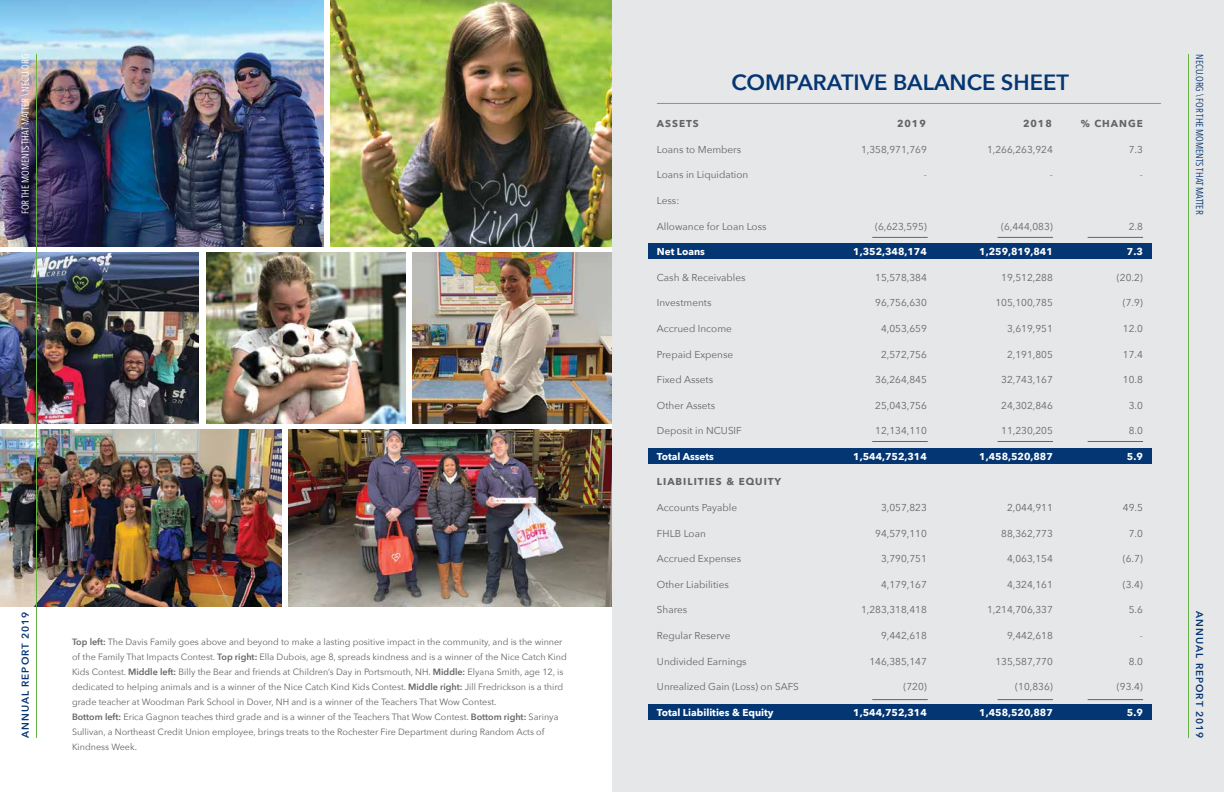
<style>
.page{position:relative;width:1224px;height:792px;background:#fff}
.page>*{position:absolute;margin:0;border:0;box-sizing:border-box;transform-origin:0 0}
.t1{font:600 22px "Avenir Next";color:#043673}
.t2{font:10px "Avenir Next";color:#636466}
.t3{font:700 10px "Avenir Next";color:#fff}
.t4{font:700 10px "Avenir Next";letter-spacing:.1em;color:#636466}
.t5{font:600 10px "Avenir Next";letter-spacing:.1em;color:#043673}
.t6{font:10px "Avenir Next Condensed";color:#fff}
.t7{font:10px "Avenir Next Condensed";color:#043673}
.t8{font:9.1px/15px "Avenir Next";color:#636466}
.s1{font-weight:600}
</style>
<div class="page">
<img style="left:0;top:0;width:324px;height:247px">
<img style="left:288px;top:430px;width:324px;height:177px">
<img style="left:330px;top:0;width:282px;height:247px">
<img style="left:0;top:430px;width:282px;height:177px">
<img style="left:0;top:253px;width:199px;height:171px">
<img style="left:206px;top:253px;width:200px;height:171px">
<img style="left:412px;top:253px;width:200px;height:171px">
<div style="left:612px;top:0;width:612px;height:792px;background:#e6e7e8"></div>
<div style="left:648px;top:244px;width:504px;height:15px;background:#043673"></div>
<div style="left:648px;top:449px;width:504px;height:15px;background:#043673"></div>
<div style="left:648px;top:705px;width:504px;height:15px;background:#043673"></div>
<hr style="left:36px;top:54px;width:1px;height:684px;background:#69b342">
<hr style="left:1188px;top:54px;width:1px;height:684px;background:#69b342">
<hr style="left:657px;top:103px;width:504px;height:1px;background:#69b342">
<hr style="left:872px;top:237px;width:56px;height:1px;background:#636466">
<hr style="left:872px;top:441px;width:56px;height:1px;background:#636466">
<hr style="left:872px;top:699px;width:56px;height:1px;background:#636466">
<hr style="left:998px;top:237px;width:55px;height:1px;background:#636466">
<hr style="left:998px;top:441px;width:55px;height:1px;background:#636466">
<hr style="left:998px;top:699px;width:55px;height:1px;background:#636466">
<hr style="left:1088px;top:237px;width:55px;height:1px;background:#636466">
<hr style="left:1088px;top:441px;width:55px;height:1px;background:#636466">
<hr style="left:1088px;top:699px;width:55px;height:1px;background:#636466">
<p class="t6" style="left:17px;top:214px;width:162px;rotate:-90deg">FOR THE MOMENTS THAT MATTER \ NECU.ORG</p>
<p class="t7" style="left:1208px;top:54px;width:162px;rotate:90deg">NECU.ORG \ FOR THE MOMENTS THAT MATTER</p>
<h1 class="t1" style="left:731px;top:63px;width:339px">COMPARATIVE BALANCE SHEET</h1>
<p class="t4" style="left:657px;top:115px;width:43px">ASSETS</p>
<p class="t4" style="left:897px;top:115px;width:30px">2019</p>
<p class="t4" style="left:1023px;top:115px;width:30px">2018</p>
<p class="t4" style="left:1081px;top:115px;width:64px">% CHANGE</p>
<p class="t2" style="left:657px;top:141px;width:86px">Loans to Members</p>
<p class="t2" style="left:861px;top:141px;width:67px">1,358,971,769</p>
<p class="t2" style="left:987px;top:141px;width:67px">1,266,263,924</p>
<p class="t2" style="left:1129px;top:141px;width:16px">7.3</p>
<p class="t2" style="left:657px;top:166px;width:93px">Loans in Liquidation</p>
<p class="t2" style="left:924px;top:166px;width:5px">-</p>
<p class="t2" style="left:1050px;top:166px;width:5px">-</p>
<p class="t2" style="left:1140px;top:166px;width:5px">-</p>
<p class="t2" style="left:657px;top:192px;width:24px">Less:</p>
<p class="t2" style="left:657px;top:218px;width:111px">Allowance for Loan Loss</p>
<p class="t2" style="left:875px;top:218px;width:53px">(6,623,595)</p>
<p class="t2" style="left:1001px;top:218px;width:53px">(6,444,083)</p>
<p class="t2" style="left:1129px;top:218px;width:16px">2.8</p>
<p class="t3" style="left:657px;top:243px;width:50px">Net Loans</p>
<p class="t3" style="left:853px;top:243px;width:75px">1,352,348,174</p>
<p class="t3" style="left:979px;top:243px;width:75px">1,259,819,841</p>
<p class="t3" style="left:1127px;top:243px;width:17px">7.3</p>
<p class="t2" style="left:657px;top:269px;width:90px">Cash &amp; Receivables</p>
<p class="t2" style="left:875px;top:269px;width:53px">15,578,384</p>
<p class="t2" style="left:1001px;top:269px;width:53px">19,512,288</p>
<p class="t2" style="left:1117px;top:269px;width:27px">(20.2)</p>
<p class="t2" style="left:657px;top:294px;width:56px">Investments</p>
<p class="t2" style="left:875px;top:294px;width:53px">96,756,630</p>
<p class="t2" style="left:996px;top:294px;width:59px">105,100,785</p>
<p class="t2" style="left:1123px;top:294px;width:22px">(7.9)</p>
<p class="t2" style="left:657px;top:320px;width:77px">Accrued Income</p>
<p class="t2" style="left:881px;top:320px;width:47px">4,053,659</p>
<p class="t2" style="left:1007px;top:320px;width:47px">3,619,951</p>
<p class="t2" style="left:1123px;top:320px;width:21px">12.0</p>
<p class="t2" style="left:657px;top:346px;width:78px">Prepaid Expense</p>
<p class="t2" style="left:881px;top:346px;width:47px">2,572,756</p>
<p class="t2" style="left:1007px;top:346px;width:47px">2,191,805</p>
<p class="t2" style="left:1123px;top:346px;width:21px">17.4</p>
<p class="t2" style="left:657px;top:371px;width:58px">Fixed Assets</p>
<p class="t2" style="left:875px;top:371px;width:53px">36,264,845</p>
<p class="t2" style="left:1001px;top:371px;width:53px">32,743,167</p>
<p class="t2" style="left:1123px;top:371px;width:21px">10.8</p>
<p class="t2" style="left:657px;top:397px;width:60px">Other Assets</p>
<p class="t2" style="left:875px;top:397px;width:53px">25,043,756</p>
<p class="t2" style="left:1001px;top:397px;width:53px">24,302,846</p>
<p class="t2" style="left:1129px;top:397px;width:16px">3.0</p>
<p class="t2" style="left:657px;top:422px;width:86px">Deposit in NCUSIF</p>
<p class="t2" style="left:875px;top:422px;width:53px">12,134,110</p>
<p class="t2" style="left:1001px;top:422px;width:53px">11,230,205</p>
<p class="t2" style="left:1129px;top:422px;width:16px">8.0</p>
<p class="t3" style="left:657px;top:448px;width:58px">Total Assets</p>
<p class="t3" style="left:853px;top:448px;width:75px">1,544,752,314</p>
<p class="t3" style="left:979px;top:448px;width:75px">1,458,520,887</p>
<p class="t3" style="left:1127px;top:448px;width:17px">5.9</p>
<p class="t4" style="left:657px;top:473px;width:126px">LIABILITIES &amp; EQUITY</p>
<p class="t2" style="left:657px;top:499px;width:82px">Accounts Payable</p>
<p class="t2" style="left:881px;top:499px;width:47px">3,057,823</p>
<p class="t2" style="left:1007px;top:499px;width:47px">2,044,911</p>
<p class="t2" style="left:1123px;top:499px;width:21px">49.5</p>
<p class="t2" style="left:657px;top:525px;width:50px">FHLB Loan</p>
<p class="t2" style="left:875px;top:525px;width:53px">94,579,110</p>
<p class="t2" style="left:1001px;top:525px;width:53px">88,362,773</p>
<p class="t2" style="left:1129px;top:525px;width:16px">7.0</p>
<p class="t2" style="left:657px;top:550px;width:86px">Accrued Expenses</p>
<p class="t2" style="left:881px;top:550px;width:47px">3,790,751</p>
<p class="t2" style="left:1007px;top:550px;width:47px">4,063,154</p>
<p class="t2" style="left:1123px;top:550px;width:22px">(6.7)</p>
<p class="t2" style="left:657px;top:576px;width:73px">Other Liabilities</p>
<p class="t2" style="left:881px;top:576px;width:47px">4,179,167</p>
<p class="t2" style="left:1007px;top:576px;width:47px">4,324,161</p>
<p class="t2" style="left:1123px;top:576px;width:22px">(3.4)</p>
<p class="t2" style="left:657px;top:601px;width:32px">Shares</p>
<p class="t2" style="left:861px;top:601px;width:67px">1,283,318,418</p>
<p class="t2" style="left:987px;top:601px;width:67px">1,214,706,337</p>
<p class="t2" style="left:1129px;top:601px;width:16px">5.6</p>
<p class="t2" style="left:657px;top:627px;width:75px">Regular Reserve</p>
<p class="t2" style="left:881px;top:627px;width:47px">9,442,618</p>
<p class="t2" style="left:1007px;top:627px;width:47px">9,442,618</p>
<p class="t2" style="left:1140px;top:627px;width:5px">-</p>
<p class="t2" style="left:657px;top:653px;width:91px">Undivided Earnings</p>
<p class="t2" style="left:870px;top:653px;width:59px">146,385,147</p>
<p class="t2" style="left:996px;top:653px;width:59px">135,587,770</p>
<p class="t2" style="left:1129px;top:653px;width:16px">8.0</p>
<p class="t2" style="left:657px;top:678px;width:144px">Unrealized Gain (Loss) on SAFS</p>
<p class="t2" style="left:904px;top:678px;width:25px">(720)</p>
<p class="t2" style="left:1015px;top:678px;width:39px">(10,836)</p>
<p class="t2" style="left:1117px;top:678px;width:27px">(93.4)</p>
<p class="t3" style="left:657px;top:704px;width:118px">Total Liabilities &amp; Equity</p>
<p class="t3" style="left:853px;top:704px;width:75px">1,544,752,314</p>
<p class="t3" style="left:979px;top:704px;width:75px">1,458,520,887</p>
<p class="t3" style="left:1127px;top:704px;width:17px">5.9</p>
<p class="t5" style="left:1208px;top:611px;width:128px;rotate:90deg">ANNUAL REPORT 2019</p>
<p class="t5" style="left:17px;top:738px;width:128px;rotate:-90deg">ANNUAL REPORT 2019</p>
<p class="t8" style="left:72px;top:634px;width:496px"><span class="s1">Top left:</span> The Davis Family goes above and beyond to make a lasting positive impact in the community, and is the winner of the Family That Impacts Contest. <span class="s1">Top right:</span> Ella Dubois, age 8, spreads kindness and is a winner of the Nice Catch Kind Kids Contest. <span class="s1">Middle left:</span> Billy the Bear and friends at Children’s Day in Portsmouth, NH. <span class="s1">Middle:</span> Elyana Smith, age 12, is dedicated to helping animals and is a winner of the Nice Catch Kind Kids Contest. <span class="s1">Middle right:</span> Jill Fredrickson is a third grade teacher at Woodman Park School in Dover, NH and is a winner of the Teachers That Wow Contest.<br><span class="s1">Bottom left:</span> Erica Gagnon teaches third grade and is a winner of the Teachers That Wow Contest. <span class="s1">Bottom right:</span> Sarinya Sullivan, a Northeast Credit Union employee, brings treats to the Rochester Fire Department during Random Acts of Kindness Week.</p>
</div>
